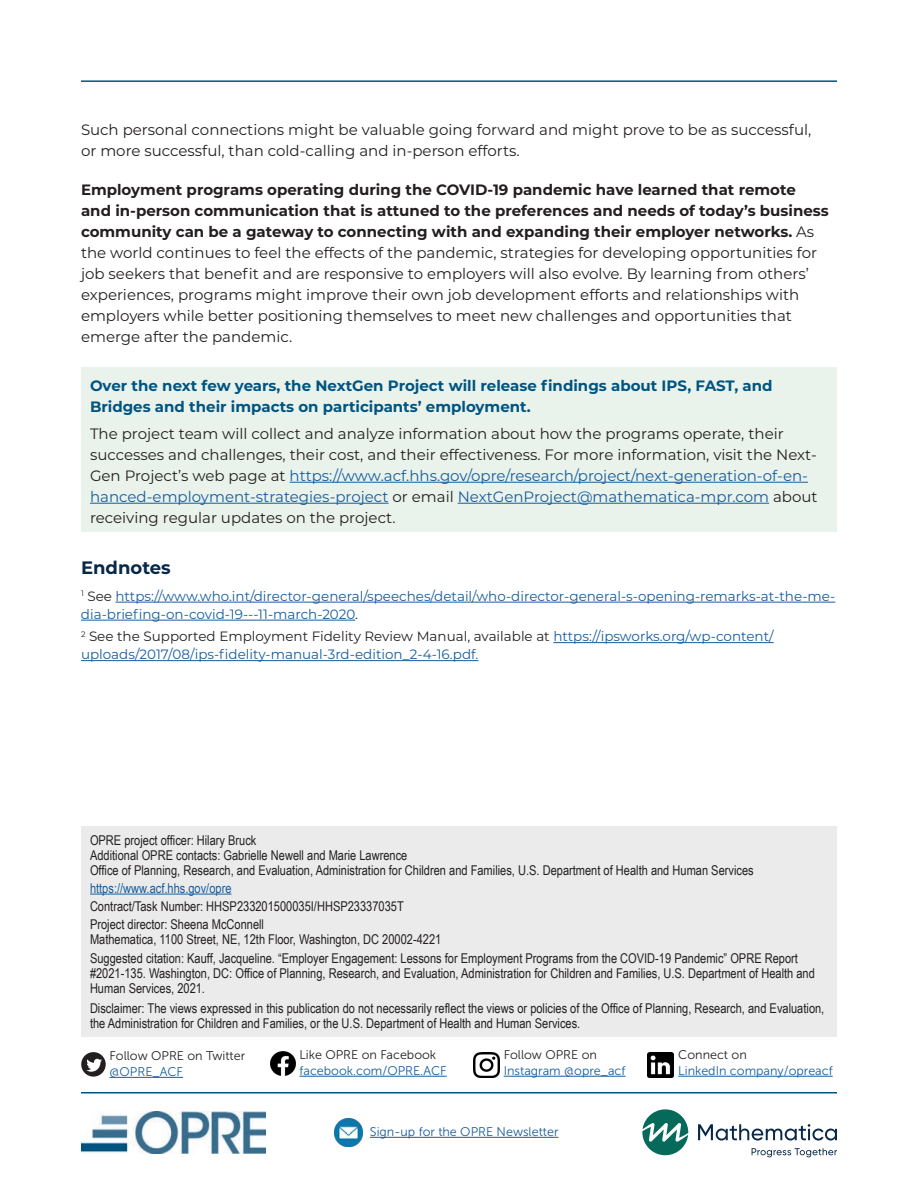
<style>
.page{position:relative;width:918px;height:1188px;background:#fff}
.page>*{position:absolute;margin:0;border:0;box-sizing:border-box;transform-origin:0 0}
.t1{font:700 18px "Montserrat";color:#082848}
.t2{font:15px/21px "Montserrat";color:#231f20}
.t3{font:700 15px/21px "Montserrat";color:#005480}
.t4{font:13.5px/15px "Arial Narrow";color:#231f20}
.t5{font:13.5px/18px "Montserrat";color:#175d9e}
.t6{font:13.5px "Arial Narrow";color:#175d9e}
.t7{font:12.6px "Museo Sans 300";color:#175d9e}
.t8{font:12.6px "Museo Sans 300";color:#231f20}
.s1{font-weight:700}
.s2{color:#175d9e}
.s3{color:#231f20}
</style>
<div class="page">
<hr style="left:81px;top:80px;width:756px;height:2px;background:#005480">
<div style="left:81px;top:367px;width:756px;height:165px;background:#e9f3ec"></div>
<hr style="left:290px;top:482px;width:518px;height:1px;background:#175d9e">
<hr style="left:90px;top:503px;width:299px;height:1px;background:#175d9e">
<hr style="left:458px;top:503px;width:311px;height:1px;background:#175d9e">
<hr style="left:116px;top:602px;width:719px;height:1px;background:#175d9e">
<hr style="left:81px;top:620px;width:274px;height:1px;background:#175d9e">
<hr style="left:553px;top:642px;width:221px;height:1px;background:#175d9e">
<hr style="left:81px;top:660px;width:397px;height:1px;background:#175d9e">
<div style="left:81px;top:826px;width:756px;height:211px;background:#ebebeb"></div>
<hr style="left:90px;top:894px;width:142px;height:1px;background:#175d9e">
<hr style="left:109px;top:1077px;width:74px;height:1px;background:#175d9e">
<hr style="left:299px;top:1076px;width:148px;height:1px;background:#175d9e">
<img style="left:271px;top:1051px;width:24px;height:25px">
<hr style="left:504px;top:1076px;width:122px;height:1px;background:#175d9e">
<div style="left:81px;top:1052px;width:25px;height:25px;background:#231f20;border-radius:50%"></div>
<svg style="left:86px;top:1059px;width:16px;height:13px"></svg>
<img style="left:474px;top:1052px;width:25px;height:26px">
<hr style="left:678px;top:1076px;width:155px;height:1px;background:#175d9e">
<img style="left:648px;top:1052px;width:25px;height:26px">
<hr style="left:81px;top:1092px;width:756px;height:2px;background:#005480">
<img style="left:81px;top:1112px;width:184px;height:41px">
<hr style="left:370px;top:1137px;width:189px;height:1px;background:#175d9e">
<img style="left:334px;top:1118px;width:28px;height:28px">
<svg style="left:642px;top:1109px;width:47px;height:47px"></svg>
<svg style="left:698px;top:1124px;width:139px;height:17px"></svg>
<svg style="left:752px;top:1148px;width:85px;height:9px"></svg>
<p class="t2" style="left:81px;top:118px;width:732px">Such personal connections might be valuable going forward and might prove to be as successful, or more successful, than cold-calling and in-person efforts.</p>
<p class="t2" style="left:81px;top:178px;width:749px"><span class="s1">Employment programs operating during the COVID-19 pandemic have learned that remote and in-person communication that is attuned to the preferences and needs of today’s business community can be a gateway to connecting with and expanding their employer networks.</span> As the world continues to feel the effects of the pandemic, strategies for developing opportunities for job seekers that benefit and are responsive to employers will also evolve. By learning from others’ experiences, programs might improve their own job development efforts and relationships with employers while better positioning themselves to meet new challenges and opportunities that emerge after the pandemic.</p>
<p class="t3" style="left:90px;top:374px;width:684px">Over the next few years, the NextGen Project will release findings about IPS, FAST, and<br>Bridges and their impacts on participants’ employment.</p>
<p class="t2" style="left:90px;top:422px;width:729px">The project team will collect and analyze information about how the programs operate, their successes and challenges, their cost, and their effectiveness. For more information, visit the Next-Gen Project’s web page at <span class="s2">https://www.acf.hhs.gov/opre/research/project/next-generation-of-en&shy;hanced-employment-strategies-project</span> or email <span class="s2">NextGenProject@mathematica-mpr.com</span> about receiving regular updates on the project.</p>
<p class="t1" style="left:81px;top:554px;width:91px">Endnotes</p>
<p class="t5" style="left:81px;top:586px;width:756px"><sup>1</sup> <span class="s3">See</span> https://www.who.int/director-general/speeches/detail/who-director-general-s-opening-remarks-at-the-me&shy;dia-briefing-on-covid-19---11-march-2020<span class="s3">.</span></p>
<p class="t5" style="left:81px;top:627px;width:694px"><sup>2</sup> <span class="s3">See the Supported Employment Fidelity Review Manual, available at</span> https://ipsworks.org/wp-content/ uploads/2017/08/ips-fidelity-manual-3rd-edition_2-4-16.pdf.</p>
<p class="t4" style="left:90px;top:832px;width:665px">OPRE project officer: Hilary Bruck<br>Additional OPRE contacts: Gabrielle Newell and Marie Lawrence<br>Office of Planning, Research, and Evaluation, Administration for Children and Families, U.S. Department of Health and Human Services</p>
<p class="t6" style="left:90px;top:878px;width:143px">https://www.acf.hhs.gov/opre</p>
<p class="t4" style="left:90px;top:896px;width:315px;line-height:18px">Contract/Task Number: HHSP233201500035I/HHSP23337035T<br>Project director: Sheena McConnell</p>
<p class="t4" style="left:90px;top:929px;width:710px;line-height:19.5px">Mathematica, 1100 Street, NE, 12th Floor, Washington, DC 20002-4221<br>Suggested citation: Kauff, Jacqueline. “Employer Engagement: Lessons for Employment Programs from the COVID-19 Pandemic” OPRE Report</p>
<p class="t4" style="left:90px;top:965px;width:726px">#2021-135. Washington, DC: Office of Planning, Research, and Evaluation, Administration for Children and Families, U.S. Department of Health and<br>Human Services, 2021.</p>
<p class="t4" style="left:90px;top:1000px;width:736px">Disclaimer: The views expressed in this publication do not necessarily reflect the views or policies of the Office of Planning, Research, and Evaluation, the Administration for Children and Families, or the U.S. Department of Health and Human Services.</p>
<p class="t8" style="left:109px;top:1049px;width:137px">Follow OPRE on Twitter</p>
<p class="t7" style="left:109px;top:1065px;width:75px">@OPRE_ACF</p>
<p class="t8" style="left:299px;top:1048px;width:138px">Like OPRE on Facebook</p>
<p class="t7" style="left:299px;top:1064px;width:149px">facebook.com/OPRE.ACF</p>
<p class="t8" style="left:504px;top:1048px;width:95px">Follow OPRE on</p>
<p class="t7" style="left:504px;top:1064px;width:123px">Instagram @opre_acf</p>
<p class="t8" style="left:678px;top:1048px;width:70px">Connect on</p>
<p class="t7" style="left:678px;top:1064px;width:156px">LinkedIn company/opreacf</p>
<p class="t7" style="left:370px;top:1125px;width:190px">Sign-up for the OPRE Newsletter</p>
</div>
